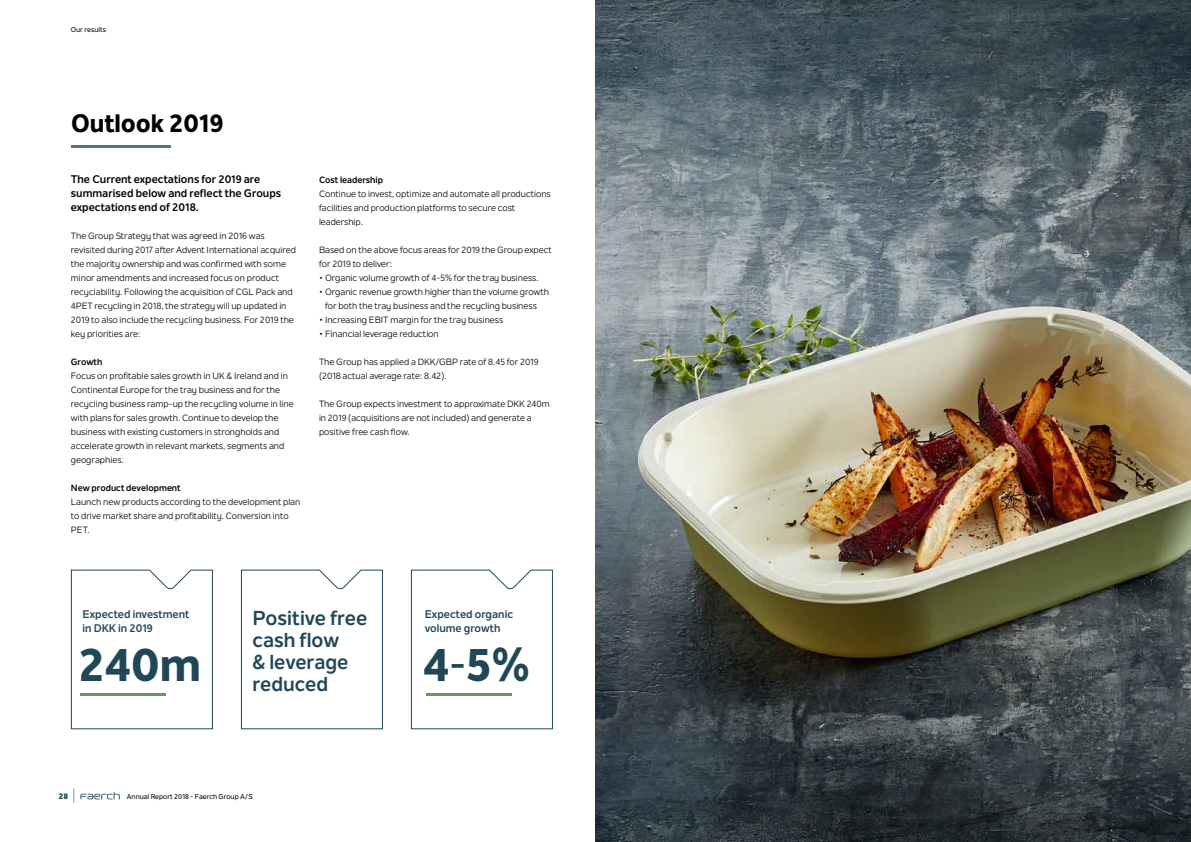
<style>
.page{position:relative;width:1191px;height:842px;background:#fff}
.page>*{position:absolute;margin:0;border:0;box-sizing:border-box;transform-origin:0 0}
.t1{font:800 46px "Nolan Next";color:#214756}
.t2{font:800 25px "Nolan Next";color:#000}
.t3{font:700 20px/22px "Nolan Next";color:#214756}
.t4{font:700 11px/14px "Nolan Next";color:#000}
.t5{font:700 11px/14px "Nolan Next";color:#214756}
.t6{font:9px/14px "Nolan Next";color:#000}
.t7{font:700 9px "Nolan Next";color:#000}
.t8{font:800 8px "Nolan Next";color:#214756}
.t9{font:500 7px "Nolan Next";color:#000}
.s1{font-weight:700;font-size:35px}
</style>
<div class="page">
<svg style="left:74px;top:788px;width:46px;height:15px"></svg>
<hr style="left:71px;top:145px;width:99px;height:3px;background:#577581">
<img style="left:595px;top:0;width:596px;height:842px">
<svg style="left:70px;top:569px;width:143px;height:161px"></svg>
<svg style="left:410px;top:569px;width:143px;height:161px"></svg>
<svg style="left:240px;top:569px;width:143px;height:161px"></svg>
<hr style="left:81px;top:693px;width:85px;height:2px;background:#5c9f53">
<hr style="left:427px;top:693px;width:85px;height:2px;background:#5c9f53">
<p class="t9" style="left:71px;top:26px;width:37px">Our results</p>
<h2 class="t2" style="left:71px;top:107px;width:154px">Outlook 2019</h2>
<p class="t4" style="left:71px;top:172px;width:212px">The Current expectations for 2019 are summarised below and reflect the Groups expectations end of 2018.</p>
<p class="t6" style="left:71px;top:228px;width:226px">The Group Strategy that was agreed in 2016 was revisited during 2017 after Advent International acquired the majority ownership and was confirmed with some minor amendments and increased focus on product recyclability. Following the acquisition of CGL Pack and 4PET recycling in 2018, the strategy will up updated in 2019 to also include the recycling business. For 2019 the key priorities are:</p>
<p class="t7" style="left:71px;top:356px;width:33px">Growth</p>
<p class="t6" style="left:71px;top:368px;width:224px">Focus on profitable sales growth in UK &amp; Ireland and in Continental Europe for the tray business and for the recycling business ramp-up the recycling volume in line with plans for sales growth. Continue to develop the business with existing customers in strongholds and accelerate growth in relevant markets, segments and geographies.</p>
<p class="t7" style="left:71px;top:482px;width:111px">New product development</p>
<p class="t6" style="left:71px;top:494px;width:231px">Launch new products according to the development plan to drive market share and profitability. Conversion into<br>PET.</p>
<p class="t7" style="left:319px;top:174px;width:66px">Cost leadership</p>
<p class="t6" style="left:319px;top:186px;width:233px">Continue to invest, optimize and automate all productions facilities and production platforms to secure cost leadership.</p>
<p class="t6" style="left:319px;top:242px;width:234px">Based on the above focus areas for 2019 the Group expect for 2019 to deliver:</p>
<p class="t6" style="left:319px;top:270px;width:221px">• Organic volume growth of 4-5% for the tray business.</p>
<p class="t6" style="left:325px;top:284px;width:226px;text-indent:-6px">• Organic revenue growth higher than the volume growth for both the tray business and the recycling business</p>
<p class="t6" style="left:319px;top:312px;width:186px">• Increasing EBIT margin for the tray business</p>
<p class="t6" style="left:319px;top:326px;width:121px">• Financial leverage reduction</p>
<p class="t6" style="left:319px;top:354px;width:221px">The Group has applied a DKK/GBP rate of 8.45 for 2019 (2018 actual average rate: 8.42).</p>
<p class="t6" style="left:319px;top:396px;width:232px">The Group expects investment to approximate DKK 240m in 2019 (acquisitions are not included) and generate a positive free cash flow.</p>
<p class="t5" style="left:83px;top:607px;width:108px">Expected investment in DKK in 2019</p>
<h1 class="t1" style="left:79px;top:637px;width:124px">240m</h1>
<h3 class="t3" style="left:252px;top:607px;width:116px">Positive free cash flow<br>&amp; leverage reduced</h3>
<p class="t5" style="left:425px;top:607px;width:90px">Expected organic volume growth</p>
<h1 class="t1" style="left:423px;top:637px;width:109px">4<span class="s1">-</span>5%</h1>
<p class="t8" style="left:59px;top:791px;width:11px">28</p>
<p class="t9" style="left:127px;top:792px;width:127px">Annual Report 2018 - Faerch Group A/S</p>
</div>
